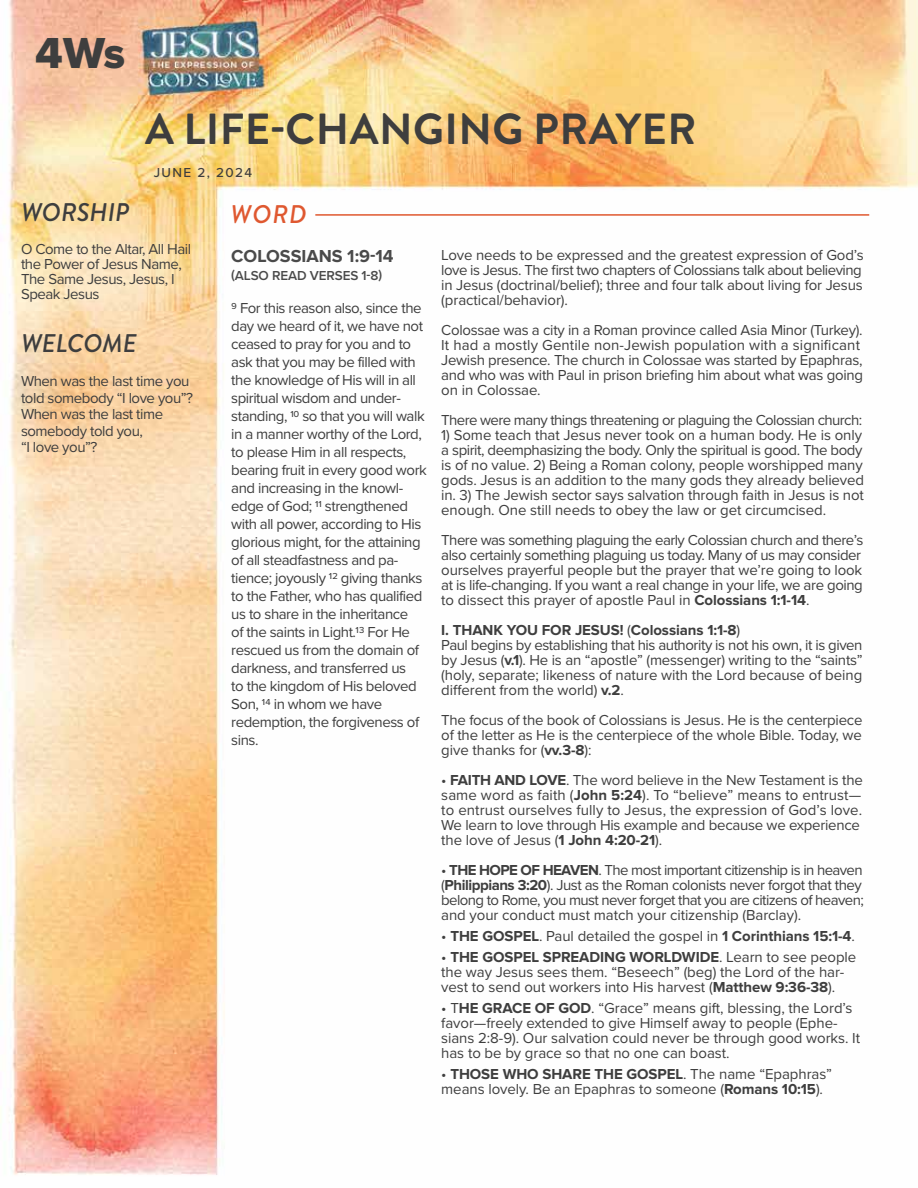
<style>
.page{position:relative;width:918px;height:1188px;background:#fff}
.page>*{position:absolute;margin:0;border:0;box-sizing:border-box;transform-origin:0 0}
.t1{font:45px "Proxima Nova Extrabld";color:#3e3e3e}
.t2{font:700 43.5px "Brandon Grotesque";letter-spacing:.01em;color:#3e3e3e}
.t3{font:italic 500 25.5px "Brandon Grotesque";color:#3e3e3e}
.t4{font:italic 500 25.5px "Brandon Grotesque";color:#df5830}
.t5{font:700 18px "Proxima Nova";color:#4a4a4a}
.t6{font:15px/15px "Proxima Nova";letter-spacing:-.02em;color:#3e3e3e}
.t7{font:15px/15px "Proxima Nova";letter-spacing:-.04em;color:#3e3e3e}
.t8{font:700 15px "Proxima Nova";letter-spacing:-.005em;color:#3e3e3e}
.t9{font:600 13.5px "Proxima Nova";letter-spacing:-.01em;color:#4a4a4a}
.t10{font:500 13.5px "Proxima Nova";letter-spacing:.1em;color:#3e3e3e}
.s1{font-weight:700}
.s2{font-weight:400}
</style>
<div class="page">
<img style="left:0;top:0;width:918px;height:1175px">
<hr style="left:315px;top:214px;width:554px;height:2px;background:#df5830">
<h1 class="t1" style="left:35px;top:27px;width:92px">4Ws</h1>
<h2 class="t2" style="left:145px;top:98px;width:553px">A LIFE-CHANGING PRAYER</h2>
<p class="t10" style="left:154px;top:162px;width:100px">JUNE 2, 2024</p>
<h3 class="t3" style="left:21px;top:195px;width:110px">WORSHIP</h3>
<p class="t6" style="left:21px;top:241px;width:172px">O Come to the Altar, All Hail the Power of Jesus Name,<br>The Same Jesus, Jesus, I<br>Speak Jesus</p>
<h3 class="t3" style="left:21px;top:325px;width:117px">WELCOME</h3>
<p class="t6" style="left:21px;top:372px;width:174px;line-height:16.5px">When was the last time you told somebody “I love you”?<br>When was the last time somebody told you,<br>“I love you”?</p>
<h3 class="t4" style="left:230px;top:196px;width:78px">WORD</h3>
<p class="t5" style="left:231px;top:248px;width:164px">COLOSSIANS 1:9-14</p>
<p class="t9" style="left:231px;top:266px;width:152px">(ALSO READ VERSES 1-8)</p>
<p class="t6" style="left:231px;top:299px;width:197px;line-height:18px">9 For this reason also, since the day we heard of it, we have not ceased to pray for you and to ask that you may be filled with the knowledge of His will in all spiritual wisdom and under&shy;standing, 10 so that you will walk in a manner worthy of the Lord, to please Him in all respects, bearing fruit in every good work and increasing in the knowl&shy;edge of God; 11 strengthened with all power, according to His glorious might, for the attaining of all steadfastness and pa&shy;tience; joyously 12 giving thanks to the Father, who has qualified us to share in the inheritance<br>of the saints in Light.13 For He rescued us from the domain of darkness, and transferred us<br>to the kingdom of His beloved<br>Son, 14 in whom we have redemption, the forgiveness of sins.</p>
<p class="t6" style="left:441px;top:247px;width:424px">Love needs to be expressed and the greatest expression of God’s love is Jesus. The first two chapters of Colossians talk about believing in Jesus (doctrinal/belief); three and four talk about living for Jesus (practical/behavior).</p>
<p class="t6" style="left:441px;top:322px;width:423px">Colossae was a city in a Roman province called Asia Minor (Turkey).<br>It had a mostly Gentile non-Jewish population with a significant Jewish presence. The church in Colossae was started by Epaphras, and who was with Paul in prison briefing him about what was going on in Colossae.</p>
<p class="t7" style="left:441px;top:412px;width:422px">There were many things threatening or plaguing the Colossian church:</p>
<p class="t6" style="left:441px;top:427px;width:424px">1) Some teach that Jesus never took on a human body. He is only a spirit, deemphasizing the body. Only the spiritual is good. The body is of no value. 2) Being a Roman colony, people worshipped many gods. Jesus is an addition to the many gods they already believed in. 3) The Jewish sector says salvation through faith in Jesus is not enough. One still needs to obey the law or get circumcised.</p>
<p class="t6" style="left:441px;top:532px;width:424px">There was something plaguing the early Colossian church and there’s also certainly something plaguing us today. Many of us may consider ourselves prayerful people but the prayer that we’re going to look at is life-changing. If you want a real change in your life, we are going to dissect this prayer of apostle Paul in <span class="s1">Colossians 1:1-14</span>.</p>
<p class="t6" style="left:441px;top:622px;width:423px"><span class="s1">I. THANK YOU FOR JESUS!</span> (<span class="s1">Colossians 1:1-8</span>)<br>Paul begins by establishing that his authority is not his own, it is given by Jesus (<span class="s1">v.1</span>). He is an “apostle” (messenger) writing to the “saints” (holy, separate; likeness of nature with the Lord because of being different from the world) <span class="s1">v.2</span>.</p>
<p class="t6" style="left:441px;top:712px;width:423px;text-align:justify">The focus of the book of Colossians is Jesus. He is the centerpiece of the letter as He is the centerpiece of the whole Bible. Today, we give thanks for (<span class="s1">vv.3-8</span>):</p>
<p class="t6" style="left:441px;top:772px;width:423px">• <span class="s1">FAITH AND LOVE</span>. The word believe in the New Testament is the same word as faith (<span class="s1">John 5:24</span>). To “believe” means to entrust— to entrust ourselves fully to Jesus, the expression of God’s love.<br>We learn to love through His example and because we experience the love of Jesus (<span class="s1">1 John 4:20-21</span>).</p>
<p class="t7" style="left:441px;top:862px;width:424px">• <span class="s1">THE HOPE OF HEAVEN</span>. The most important citizenship is in heaven (<span class="s1">Philippians 3:20</span>). Just as the Roman colonists never forgot that they belong to Rome, you must never forget that you are citizens of heaven; and your conduct must match your citizenship (Barclay).</p>
<p class="t8" style="left:441px;top:929px;width:415px"><span class="s2">•</span> THE GOSPEL<span class="s2">. Paul detailed the gospel in</span> 1 Corinthians 15:1-4<span class="s2">.</span></p>
<p class="t6" style="left:441px;top:949px;width:417px">• <span class="s1">THE GOSPEL SPREADING WORLDWIDE</span>. Learn to see people the way Jesus sees them. “Beseech” (beg) the Lord of the har&shy;vest to send out workers into His harvest (<span class="s1">Matthew 9:36-38</span>).</p>
<p class="t6" style="left:441px;top:1000px;width:420px">• T<span class="s1">HE GRACE OF GOD</span>. “Grace” means gift, blessing, the Lord’s favor—freely extended to give Himself away to people (Ephe&shy;sians 2:8-9). Our salvation could never be through good works. It has to be by grace so that no one can boast.</p>
<p class="t6" style="left:441px;top:1066px;width:392px">• <span class="s1">THOSE WHO SHARE THE GOSPEL</span>. The name “Epaphras” means lovely. Be an Epaphras to someone (<span class="s1">Romans 10:15</span>).</p>
</div>
